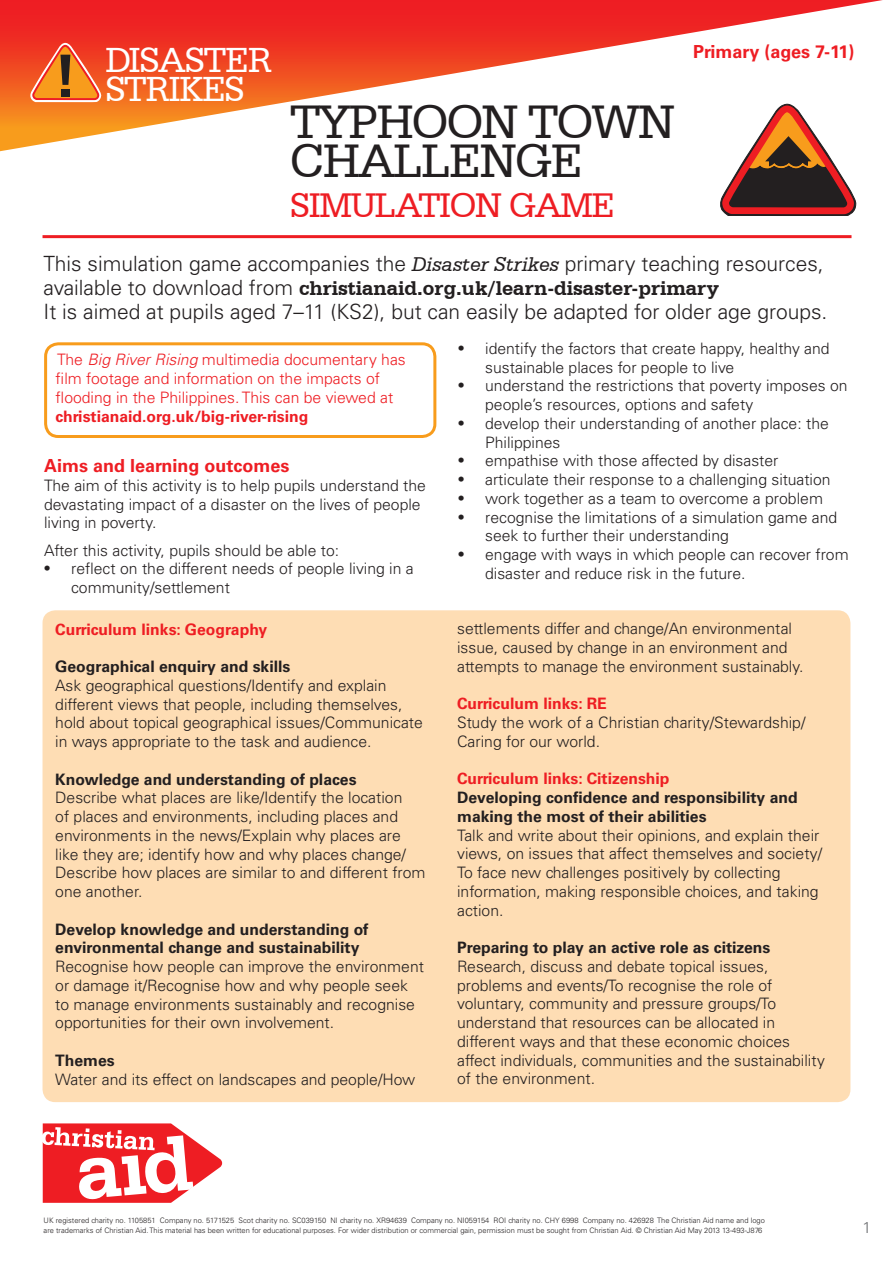
<style>
.page{position:relative;width:893px;height:1263px;background:#fff}
.page>*{position:absolute;margin:0;border:0;box-sizing:border-box;transform-origin:0 0}
.t1{font:49.5px/39.6px "Serifa BT";letter-spacing:-.035em;color:#231f20}
.t2{font:36.75px/29.4px "Serifa BT";letter-spacing:-.035em;color:#fff}
.t3{font:36px "Serifa BT";color:#ee1d23}
.t4{font:300 21px "Univers CA";color:#231f20}
.t5{font:700 21px "Serifa BT";color:#231f20}
.t6{font:700 18px "Univers CA";color:#ee1d23}
.t7{font:300 15.75px/18.8px "Univers CA";color:#231f20}
.t8{font:700 15.75px/18.8px "Univers CA";color:#231f20}
.t9{font:300 15.75px/18.8px "Univers CA";color:#ee1d23}
.t10{font:700 15.75px "Univers CA";color:#ee1d23}
.t11{font:300 15.75px "Univers CA";color:#6c6d70}
.t12{font:300 7.5px/10.5px "Univers CA";color:#231f20}
.s1{font-family:"Serifa BT";font-weight:400;font-style:italic}
.s2{font-family:"Univers CA";font-weight:300}
.s3{font-style:italic}
.s4{font-family:"Times";font-weight:400;font-size:18px}
</style>
<div class="page">
<svg style="left:43px;top:1123px;width:179px;height:80px"></svg>
<svg style="left:0;top:0;width:883px;height:152px"></svg>
<svg style="left:31px;top:42px;width:71px;height:61px;background:#e76e33"></svg>
<div style="left:61px;top:89px;width:9px;height:7px;background:#231f20"></div>
<hr style="left:43px;top:235px;width:808px;height:3px;background:#ee1d23">
<hr style="left:0;top:0;width:629px;height:1px;background:#fff">
<div style="left:44px;top:342px;width:392px;height:96px;border:3px solid #f89c1c;border-radius:13px"></div>
<svg style="left:719px;top:102px;width:140px;height:114px"></svg>
<div style="left:43px;top:610px;width:807px;height:492px;background:#feddb4;border-radius:13px"></div>
<h2 class="t2" style="left:105px;top:44px;width:168px">DISASTER<br>STRIKES</h2>
<h1 class="t1" style="left:290px;top:101px;width:386px">TYPHOON TOWN<br>CHALLENGE</h1>
<h3 class="t3" style="left:290px;top:183px;width:107px">SIMULATION</h3>
<h3 class="t3" style="left:509px;top:183px;width:104px">GAME</h3>
<p class="t6" style="left:693px;top:41px;width:163px">Primary (ages 7-11)</p>
<h3 class="t4" style="left:44px;top:251px;width:782px">This simulation game accompanies the <span class="s1">Disaster Strikes</span> primary teaching resources,</h3>
<h3 class="t5" style="left:44px;top:275px;width:677px"><span class="s2">available to download from</span> christianaid.org.uk/learn-disaster-primary</h3>
<h3 class="t4" style="left:44px;top:299px;width:785px">It is aimed at pupils aged 7–11 (KS2), but can easily be adapted for older age groups.</h3>
<p class="t9" style="left:56px;top:350px;width:352px">The <span class="s3">Big River Rising</span> multimedia documentary has film footage and information on the impacts of flooding in the Philippines. This can be viewed at</p>
<p class="t10" style="left:56px;top:407px;width:254px">christianaid.org.uk/big-river-rising</p>
<p class="t6" style="left:44px;top:455px;width:247px">Aims and learning outcomes</p>
<p class="t7" style="left:44px;top:476px;width:383px">The aim of this activity is to help pupils understand the devastating impact of a disaster on the lives of people living in poverty.</p>
<p class="t7" style="left:44px;top:541px;width:297px">After this activity, pupils should be able to:</p>
<p class="t7" style="left:71px;top:559px;width:344px;text-indent:-27px"><span class="s4">•</span> reflect on the different needs of people living in a community/settlement</p>
<p class="t10" style="left:55px;top:620px;width:213px">Curriculum links: Geography</p>
<p class="t8" style="left:55px;top:657px;width:237px">Geographical enquiry and skills</p>
<p class="t7" style="left:55px;top:676px;width:369px">Ask geographical questions/Identify and explain different views that people, including themselves, hold about topical geographical issues/Communicate in ways appropriate to the task and audience.</p>
<p class="t8" style="left:55px;top:770px;width:303px">Knowledge and understanding of places</p>
<p class="t7" style="left:55px;top:788px;width:372px">Describe what places are like/Identify the location<br>of places and environments, including places and environments in the news/Explain why places are like they are; identify how and why places change/ Describe how places are similar to and different from one another.</p>
<p class="t8" style="left:55px;top:920px;width:315px">Develop knowledge and understanding of environmental change and sustainability</p>
<p class="t7" style="left:55px;top:957px;width:370px">Recognise how people can improve the environment or damage it/Recognise how and why people seek to manage environments sustainably and recognise opportunities for their own involvement.</p>
<p class="t8" style="left:55px;top:1051px;width:61px">Themes</p>
<p class="t7" style="left:55px;top:1069px;width:362px">Water and its effect on landscapes and people/How</p>
<p class="t7" style="left:485px;top:339px;width:346px;text-indent:-27px"><span class="s4">•</span> identify the factors that create happy, healthy and sustainable places for people to live</p>
<p class="t7" style="left:485px;top:376px;width:364px;text-indent:-27px"><span class="s4">•</span> understand the restrictions that poverty imposes on people’s resources, options and safety</p>
<p class="t7" style="left:485px;top:414px;width:345px;text-indent:-27px"><span class="s4">•</span> develop their understanding of another place: the<br>Philippines</p>
<p class="t7" style="left:458px;top:451px;width:322px"><span class="s4">•</span> empathise with those affected by disaster</p>
<p class="t7" style="left:458px;top:470px;width:374px"><span class="s4">•</span> articulate their response to a challenging situation</p>
<p class="t7" style="left:458px;top:489px;width:366px"><span class="s4">•</span> work together as a team to overcome a problem</p>
<p class="t7" style="left:485px;top:508px;width:354px;text-indent:-27px"><span class="s4">•</span> recognise the limitations of a simulation game and seek to further their understanding</p>
<p class="t7" style="left:485px;top:545px;width:365px;text-indent:-27px"><span class="s4">•</span> engage with ways in which people can recover from disaster and reduce risk in the future.</p>
<p class="t7" style="left:457px;top:619px;width:348px">settlements differ and change/An environmental issue, caused by change in an environment and attempts to manage the environment sustainably.</p>
<p class="t10" style="left:457px;top:695px;width:151px">Curriculum links: RE</p>
<p class="t7" style="left:457px;top:713px;width:350px">Study the work of a Christian charity/Stewardship/<br>Caring for our world.</p>
<p class="t10" style="left:457px;top:770px;width:214px">Curriculum links: Citizenship</p>
<p class="t8" style="left:457px;top:788px;width:342px">Developing confidence and responsibility and making the most of their abilities</p>
<p class="t7" style="left:457px;top:826px;width:367px">Talk and write about their opinions, and explain their views, on issues that affect themselves and society/ To face new challenges positively by collecting information, making responsible choices, and taking action.</p>
<p class="t8" style="left:457px;top:938px;width:315px">Preparing to play an active role as citizens</p>
<p class="t7" style="left:457px;top:957px;width:369px">Research, discuss and debate topical issues, problems and events/To recognise the role of voluntary, community and pressure groups/To understand that resources can be allocated in different ways and that these economic choices affect individuals, communities and the sustainability of the environment.</p>
<p class="t12" style="left:44px;top:1215px;width:723px">UK registered charity no. 1105851 Company no. 5171525 Scot charity no. SC039150 NI charity no. XR94639 Company no. NI059154 ROI charity no. CHY 6998 Company no. 426928 The Christian Aid name and logo are trademarks of Christian Aid. This material has been written for educational purposes. For wider distribution or commercial gain, permission must be sought from Christian Aid. © Christian Aid May 2013 13-493-J876</p>
<p class="t11" style="left:862px;top:1218px;width:10px">1</p>
</div>
